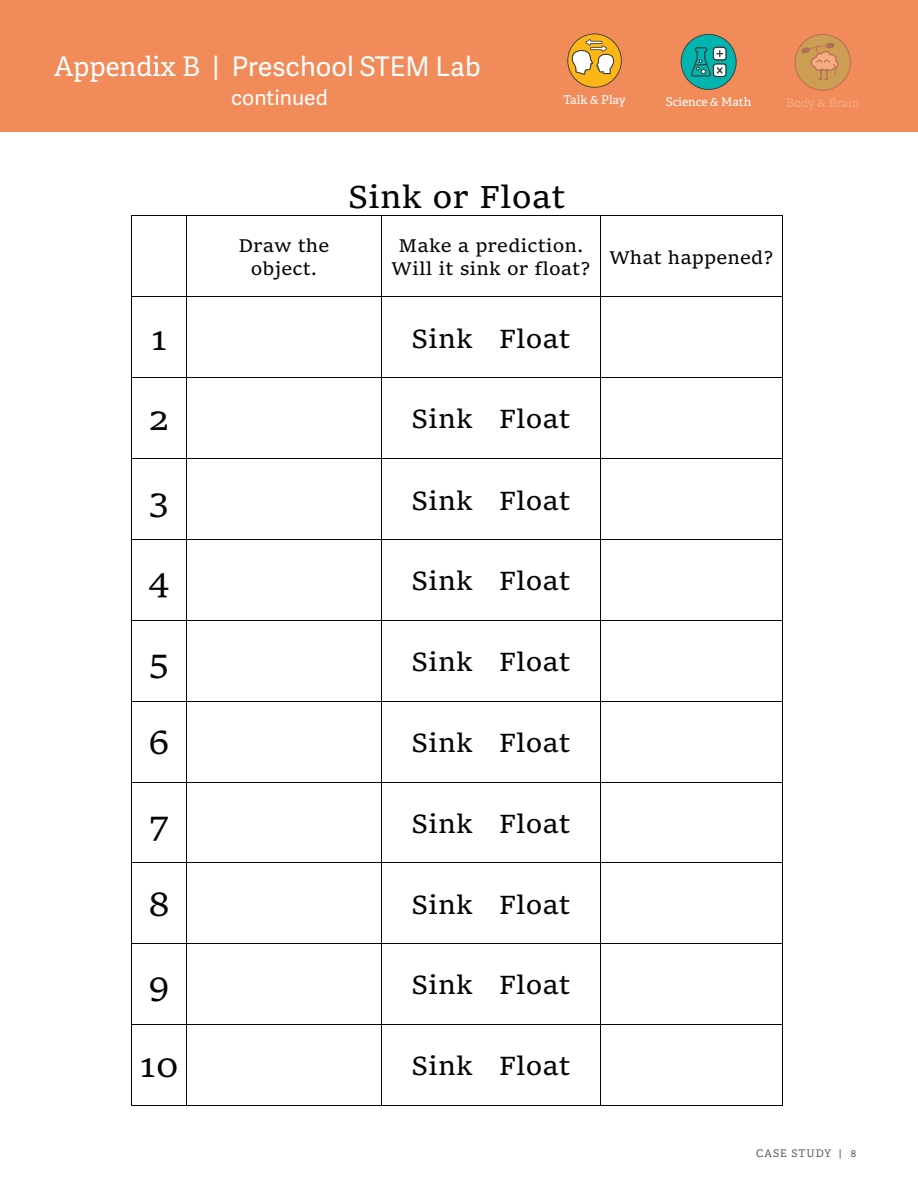
<style>
.page{position:relative;width:918px;height:1188px;background:#fff}
.page>*{position:absolute;margin:0;border:0;box-sizing:border-box;transform-origin:0 0}
.t1{font:33.45px "Sitka 60000";color:#040503}
.t2{font:27.75px "Sitka 60000";color:#040503}
.t3{font:27px "Adelle Sans";color:#fff}
.t4{font:21px "Adelle Sans";color:#fff}
.t5{font:19.35px/23.7px "Sitka 60000";letter-spacing:.005em;color:#040503;text-align:center}
.t6{font:12px "Adelle";color:#fff}
.t7{font:12px "Adelle";color:#f6ab82}
.t8{font:10.5px "Adelle";letter-spacing:.1em;color:#57585a}
.s1{font-family:"Adelle"}
</style>
<div class="page">
<div style="left:0;top:0;width:918px;height:132px;background:#f28b5a"></div>
<svg style="left:795px;top:34px;width:56px;height:57px"></svg>
<svg style="left:681px;top:34px;width:56px;height:56px"></svg>
<svg style="left:567px;top:33px;width:55px;height:55px"></svg>
<hr style="left:132px;top:216px;width:54px;height:1px;background:#040503">
<hr style="left:187px;top:216px;width:194px;height:1px;background:#040503">
<hr style="left:382px;top:216px;width:218px;height:1px;background:#040503">
<hr style="left:601px;top:216px;width:181px;height:1px;background:#040503">
<hr style="left:131px;top:216px;width:1px;height:80px;background:#040503">
<hr style="left:186px;top:216px;width:1px;height:80px;background:#040503">
<hr style="left:381px;top:216px;width:1px;height:80px;background:#040503">
<hr style="left:600px;top:216px;width:1px;height:80px;background:#040503">
<hr style="left:782px;top:216px;width:1px;height:80px;background:#040503">
<hr style="left:132px;top:296px;width:54px;height:1px;background:#040503">
<hr style="left:187px;top:296px;width:194px;height:1px;background:#040503">
<hr style="left:382px;top:296px;width:218px;height:1px;background:#040503">
<hr style="left:601px;top:296px;width:181px;height:1px;background:#040503">
<hr style="left:131px;top:297px;width:1px;height:80px;background:#040503">
<hr style="left:186px;top:297px;width:1px;height:80px;background:#040503">
<hr style="left:381px;top:297px;width:1px;height:80px;background:#040503">
<hr style="left:600px;top:297px;width:1px;height:80px;background:#040503">
<hr style="left:782px;top:297px;width:1px;height:80px;background:#040503">
<hr style="left:132px;top:377px;width:54px;height:1px;background:#040503">
<hr style="left:187px;top:377px;width:194px;height:1px;background:#040503">
<hr style="left:382px;top:377px;width:218px;height:1px;background:#040503">
<hr style="left:601px;top:377px;width:181px;height:1px;background:#040503">
<hr style="left:131px;top:378px;width:1px;height:80px;background:#040503">
<hr style="left:186px;top:378px;width:1px;height:80px;background:#040503">
<hr style="left:381px;top:378px;width:1px;height:80px;background:#040503">
<hr style="left:600px;top:378px;width:1px;height:80px;background:#040503">
<hr style="left:782px;top:378px;width:1px;height:80px;background:#040503">
<hr style="left:132px;top:458px;width:54px;height:1px;background:#040503">
<hr style="left:187px;top:458px;width:194px;height:1px;background:#040503">
<hr style="left:382px;top:458px;width:218px;height:1px;background:#040503">
<hr style="left:601px;top:458px;width:181px;height:1px;background:#040503">
<hr style="left:131px;top:459px;width:1px;height:80px;background:#040503">
<hr style="left:186px;top:459px;width:1px;height:80px;background:#040503">
<hr style="left:381px;top:459px;width:1px;height:80px;background:#040503">
<hr style="left:600px;top:459px;width:1px;height:80px;background:#040503">
<hr style="left:782px;top:459px;width:1px;height:80px;background:#040503">
<hr style="left:132px;top:539px;width:54px;height:1px;background:#040503">
<hr style="left:187px;top:539px;width:194px;height:1px;background:#040503">
<hr style="left:382px;top:539px;width:218px;height:1px;background:#040503">
<hr style="left:601px;top:539px;width:181px;height:1px;background:#040503">
<hr style="left:131px;top:540px;width:1px;height:80px;background:#040503">
<hr style="left:186px;top:540px;width:1px;height:80px;background:#040503">
<hr style="left:381px;top:540px;width:1px;height:80px;background:#040503">
<hr style="left:600px;top:540px;width:1px;height:80px;background:#040503">
<hr style="left:782px;top:540px;width:1px;height:80px;background:#040503">
<hr style="left:132px;top:620px;width:54px;height:1px;background:#040503">
<hr style="left:187px;top:620px;width:194px;height:1px;background:#040503">
<hr style="left:382px;top:620px;width:218px;height:1px;background:#040503">
<hr style="left:601px;top:620px;width:181px;height:1px;background:#040503">
<hr style="left:131px;top:621px;width:1px;height:80px;background:#040503">
<hr style="left:186px;top:621px;width:1px;height:80px;background:#040503">
<hr style="left:381px;top:621px;width:1px;height:80px;background:#040503">
<hr style="left:600px;top:621px;width:1px;height:80px;background:#040503">
<hr style="left:782px;top:621px;width:1px;height:80px;background:#040503">
<hr style="left:132px;top:701px;width:54px;height:1px;background:#040503">
<hr style="left:187px;top:701px;width:194px;height:1px;background:#040503">
<hr style="left:382px;top:701px;width:218px;height:1px;background:#040503">
<hr style="left:601px;top:701px;width:181px;height:1px;background:#040503">
<hr style="left:131px;top:702px;width:1px;height:80px;background:#040503">
<hr style="left:186px;top:702px;width:1px;height:80px;background:#040503">
<hr style="left:381px;top:702px;width:1px;height:80px;background:#040503">
<hr style="left:600px;top:702px;width:1px;height:80px;background:#040503">
<hr style="left:782px;top:702px;width:1px;height:80px;background:#040503">
<hr style="left:132px;top:782px;width:54px;height:1px;background:#040503">
<hr style="left:187px;top:782px;width:194px;height:1px;background:#040503">
<hr style="left:382px;top:782px;width:218px;height:1px;background:#040503">
<hr style="left:601px;top:782px;width:181px;height:1px;background:#040503">
<hr style="left:131px;top:782px;width:1px;height:81px;background:#040503">
<hr style="left:186px;top:782px;width:1px;height:81px;background:#040503">
<hr style="left:381px;top:782px;width:1px;height:81px;background:#040503">
<hr style="left:600px;top:782px;width:1px;height:81px;background:#040503">
<hr style="left:782px;top:782px;width:1px;height:81px;background:#040503">
<hr style="left:132px;top:863px;width:54px;height:1px;background:#040503">
<hr style="left:187px;top:863px;width:194px;height:1px;background:#040503">
<hr style="left:382px;top:863px;width:218px;height:1px;background:#040503">
<hr style="left:601px;top:863px;width:181px;height:1px;background:#040503">
<hr style="left:131px;top:863px;width:1px;height:80px;background:#040503">
<hr style="left:186px;top:863px;width:1px;height:80px;background:#040503">
<hr style="left:381px;top:863px;width:1px;height:80px;background:#040503">
<hr style="left:600px;top:863px;width:1px;height:80px;background:#040503">
<hr style="left:782px;top:863px;width:1px;height:80px;background:#040503">
<hr style="left:132px;top:943px;width:54px;height:1px;background:#040503">
<hr style="left:187px;top:943px;width:194px;height:1px;background:#040503">
<hr style="left:382px;top:943px;width:218px;height:1px;background:#040503">
<hr style="left:601px;top:943px;width:181px;height:1px;background:#040503">
<hr style="left:131px;top:944px;width:1px;height:80px;background:#040503">
<hr style="left:186px;top:944px;width:1px;height:80px;background:#040503">
<hr style="left:381px;top:944px;width:1px;height:80px;background:#040503">
<hr style="left:600px;top:944px;width:1px;height:80px;background:#040503">
<hr style="left:782px;top:944px;width:1px;height:80px;background:#040503">
<hr style="left:132px;top:1024px;width:54px;height:1px;background:#040503">
<hr style="left:187px;top:1024px;width:194px;height:1px;background:#040503">
<hr style="left:382px;top:1024px;width:218px;height:1px;background:#040503">
<hr style="left:601px;top:1024px;width:181px;height:1px;background:#040503">
<hr style="left:131px;top:1025px;width:1px;height:80px;background:#040503">
<hr style="left:132px;top:1105px;width:54px;height:1px;background:#040503">
<hr style="left:186px;top:1025px;width:1px;height:80px;background:#040503">
<hr style="left:187px;top:1105px;width:194px;height:1px;background:#040503">
<hr style="left:381px;top:1025px;width:1px;height:80px;background:#040503">
<hr style="left:382px;top:1105px;width:218px;height:1px;background:#040503">
<hr style="left:600px;top:1025px;width:1px;height:80px;background:#040503">
<hr style="left:601px;top:1105px;width:181px;height:1px;background:#040503">
<hr style="left:782px;top:1025px;width:1px;height:80px;background:#040503">
<p class="t3" style="left:54px;top:51px;width:428px"><span class="s1">Appendix B |</span> Preschool STEM Lab</p>
<p class="t4" style="left:231px;top:86px;width:98px">continued</p>
<p class="t6" style="left:563px;top:93px;width:64px">Talk &amp; Play</p>
<p class="t6" style="left:666px;top:94px;width:87px">Science &amp; Math</p>
<p class="t7" style="left:786px;top:95px;width:75px">Body &amp; Brain</p>
<p class="t1" style="left:348px;top:171px;width:219px">Sink or Float</p>
<p class="t5" style="left:238px;top:232px;width:92px">Draw the object.</p>
<p class="t5" style="left:392px;top:232px;width:200px">Make a prediction.<br>Will it sink or float?</p>
<p class="t1" style="left:151px;top:313px;width:18px">1</p>
<p class="t2" style="left:411px;top:317px;width:160px">Sink Float</p>
<p class="t5" style="left:609px;top:244px;width:166px">What happened?</p>
<p class="t1" style="left:149px;top:393px;width:22px">2</p>
<p class="t2" style="left:411px;top:398px;width:160px">Sink Float</p>
<p class="t1" style="left:149px;top:475px;width:22px">3</p>
<p class="t2" style="left:411px;top:479px;width:160px">Sink Float</p>
<p class="t1" style="left:148px;top:555px;width:23px">4</p>
<p class="t2" style="left:411px;top:560px;width:160px">Sink Float</p>
<p class="t1" style="left:149px;top:636px;width:22px">5</p>
<p class="t2" style="left:411px;top:641px;width:160px">Sink Float</p>
<p class="t1" style="left:148px;top:717px;width:23px">6</p>
<p class="t2" style="left:411px;top:721px;width:160px">Sink Float</p>
<p class="t1" style="left:149px;top:798px;width:22px">7</p>
<p class="t2" style="left:411px;top:802px;width:160px">Sink Float</p>
<p class="t1" style="left:148px;top:879px;width:24px">8</p>
<p class="t2" style="left:411px;top:883px;width:160px">Sink Float</p>
<p class="t1" style="left:148px;top:960px;width:23px">9</p>
<p class="t2" style="left:411px;top:964px;width:160px">Sink Float</p>
<p class="t1" style="left:139px;top:1040px;width:41px">10</p>
<p class="t2" style="left:411px;top:1045px;width:160px">Sink Float</p>
<p class="t8" style="left:756px;top:1147px;width:101px">CASE STUDY | 8</p>
</div>
